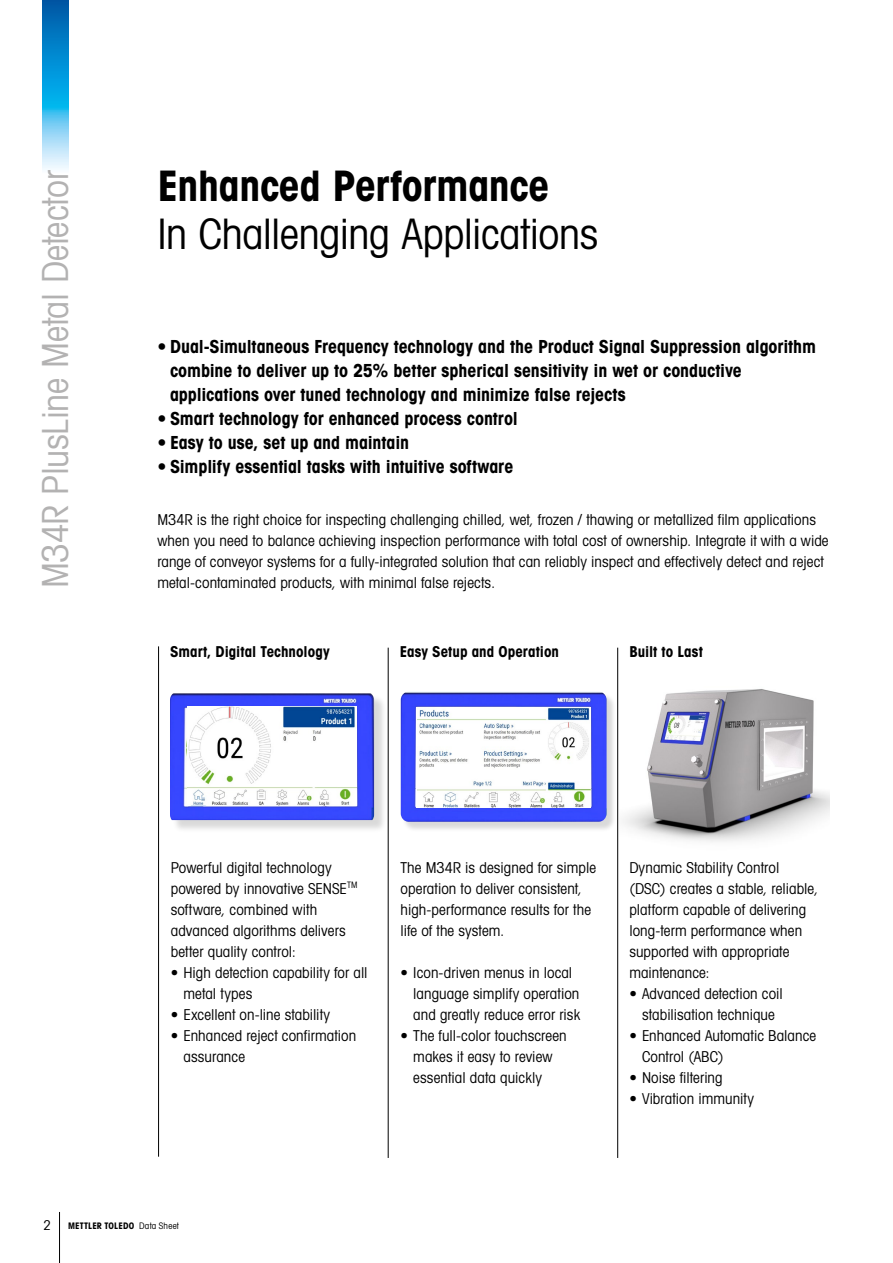
<style>
.page{position:relative;width:893px;height:1263px;background:#fff}
.page>*{position:absolute;margin:0;border:0;box-sizing:border-box;transform-origin:0 0}
.t1{font:42px "Avant Gardefor MT Bk";letter-spacing:-.005em;color:#000}
.t2{font:42px "Avant Gardefor MT Bd";letter-spacing:-.01em;color:#000}
.t3{font:36px "Avant Gardefor MT Bk";letter-spacing:-.015em;color:#b3b2b2}
.t4{font:18px/24px "Avant Gardefor MT Bd";letter-spacing:-.005em;color:#000}
.t5{font:15px/21px "Avant Gardefor MT Bk";letter-spacing:.005em;color:#000}
.t6{font:15px "Avant Gardefor MT Bd";color:#000}
.t7{font:13.5px "Avant Gardefor MT Bk";color:#000}
.t8{font:9px "Avant Gardefor MT Bd";letter-spacing:.015em;color:#000}
.s1{font-family:"Avant Gardefor MT Bk"}
</style>
<div class="page">
<hr style="left:59px;top:1212px;width:1px;height:51px;background:#000">
<svg style="left:43px;top:0;width:25px;height:170px;background:#39a6dc"></svg>
<img style="left:623px;top:689px;width:206px;height:153px">
<hr style="left:158px;top:646px;width:1px;height:511px;background:#000">
<hr style="left:388px;top:648px;width:1px;height:510px;background:#000">
<hr style="left:617px;top:648px;width:1px;height:510px;background:#000">
<div style="left:402px;top:693px;width:215px;height:139px;background:#000;opacity:.15"></div>
<img style="left:401px;top:692px;width:206px;height:130px">
<div style="left:172px;top:695px;width:215px;height:138px;background:#000;opacity:.15"></div>
<img style="left:170px;top:693px;width:204px;height:127px">
<img style="left:187px;top:707px;width:170px;height:98px">
<img style="left:418px;top:707px;width:173px;height:100px">
<h2 class="t3" style="left:33px;top:588px;width:420px;rotate:-90deg">M34R PlusLine Metal Detector</h2>
<h1 class="t2" style="left:157px;top:158px;width:394px">Enhanced Performance</h1>
<h1 class="t1" style="left:157px;top:207px;width:443px">In Challenging Applications</h1>
<p class="t4" style="left:170px;top:334px;width:647px;text-indent:-13px">• Dual-Simultaneous Frequency technology and the Product Signal Suppression algorithm combine to deliver up to 25% better spherical sensitivity in wet or conductive applications over tuned technology and minimize false rejects</p>
<p class="t4" style="left:157px;top:406px;width:362px">• Smart technology for enhanced process control</p>
<p class="t4" style="left:157px;top:430px;width:253px">• Easy to use, set up and maintain</p>
<p class="t4" style="left:157px;top:454px;width:357px">• Simplify essential tasks with intuitive software</p>
<p class="t5" style="left:157px;top:508px;width:673px">M34R is the right choice for inspecting challenging chilled, wet, frozen / thawing or metallized film applications when you need to balance achieving inspection performance with total cost of ownership. Integrate it with a wide range of conveyor systems for a fully-integrated solution that can reliably inspect and effectively detect and reject metal-contaminated products, with minimal false rejects.</p>
<p class="t6" style="left:170px;top:642px;width:161px">Smart, Digital Technology</p>
<p class="t6" style="left:400px;top:642px;width:161px">Easy Setup and Operation</p>
<p class="t6" style="left:629px;top:642px;width:75px">Built to Last</p>
<p class="t5" style="left:171px;top:857px;width:188px">Powerful digital technology powered by innovative SENSE<sup>TM </sup>software, combined with advanced algorithms delivers better quality control:</p>
<p class="t5" style="left:183px;top:962px;width:186px;text-indent:-13px">• High detection capability for all metal types</p>
<p class="t5" style="left:171px;top:1004px;width:161px">• Excellent on-line stability</p>
<p class="t5" style="left:183px;top:1025px;width:174px;text-indent:-13px">• Enhanced reject confirmation assurance</p>
<p class="t5" style="left:401px;top:857px;width:197px">The M34R is designed for simple operation to deliver consistent, high-performance results for the life of the system.</p>
<p class="t5" style="left:413px;top:962px;width:169px;text-indent:-13px">• Icon-driven menus in local language simplify operation and greatly reduce error risk</p>
<p class="t5" style="left:413px;top:1025px;width:155px;text-indent:-13px">• The full-color touchscreen makes it easy to review essential data quickly</p>
<p class="t5" style="left:629px;top:857px;width:190px">Dynamic Stability Control (DSC) creates a stable, reliable, platform capable of delivering long-term performance when supported with appropriate maintenance:</p>
<p class="t5" style="left:629px;top:983px;width:155px;text-align:center">• Advanced detection coil stabilisation technique</p>
<p class="t5" style="left:642px;top:1025px;width:176px;text-indent:-13px">• Enhanced Automatic Balance<br>Control (ABC)</p>
<p class="t5" style="left:629px;top:1067px;width:95px">• Noise filtering</p>
<p class="t5" style="left:629px;top:1088px;width:126px">• Vibration immunity</p>
<p class="t7" style="left:44px;top:1217px;width:9px">2</p>
<p class="t8" style="left:68px;top:1219px;width:112px">METTLER TOLEDO <span class="s1">Data Sheet</span></p>
</div>
